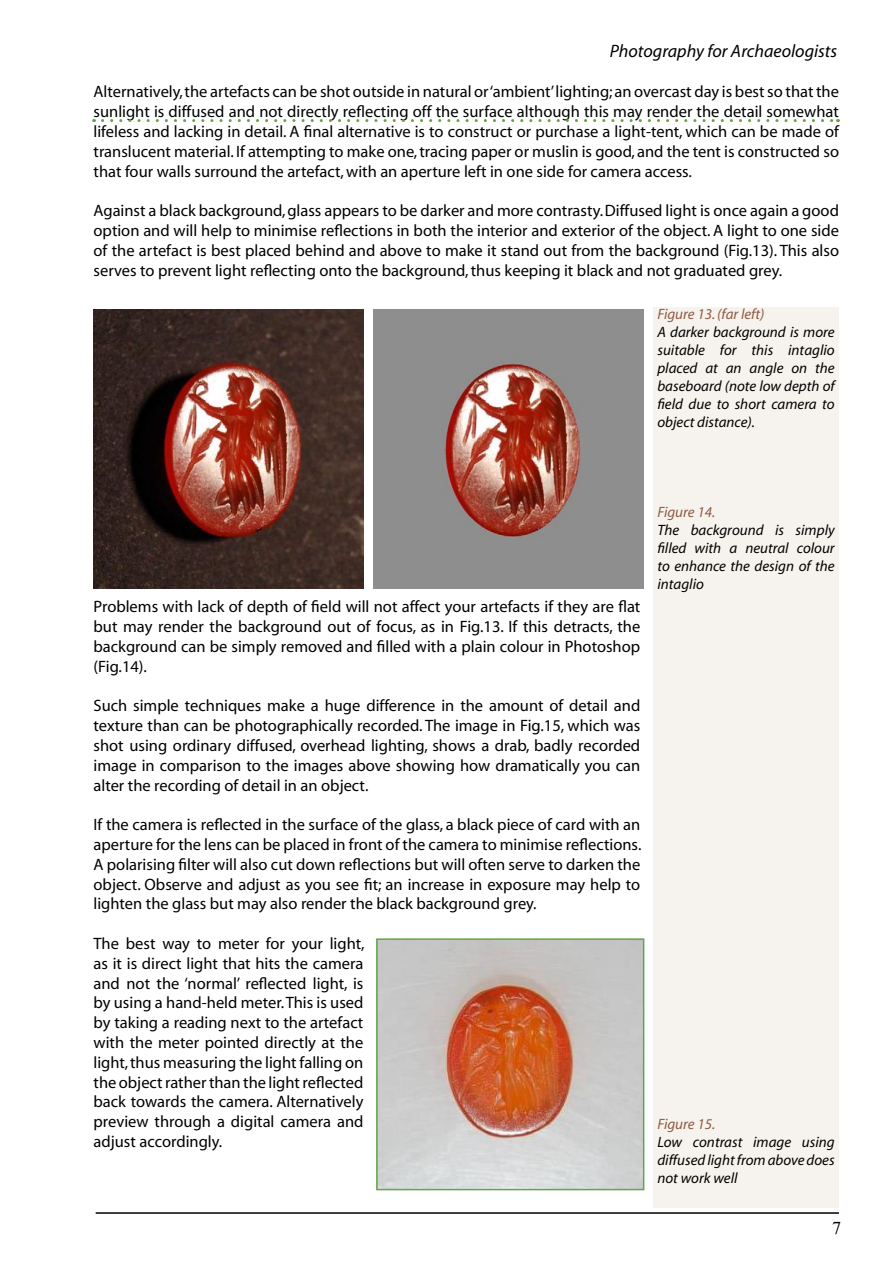
<style>
.page{position:relative;width:893px;height:1263px;background:#fff}
.page>*{position:absolute;margin:0;border:0;box-sizing:border-box;transform-origin:0 0}
.t1{font:italic 18px "Myriad";color:#000}
.t2{font:18px "Times New Roman";color:#000}
.t3{font:16.5px/19.8px "Myriad";color:#000;text-align:justify}
.t4{font:italic 15px/18px "Myriad";color:#000;text-align:justify}
.t5{font:italic 15px "Myriad";color:#8f5a43}
</style>
<div class="page">
<hr style="left:96px;top:1212px;width:743px;height:2px;background:#000">
<div style="left:653px;top:308px;width:186px;height:900px;background:#f6f3ee"></div>
<svg style="left:103px;top:119px;width:735px;height:3px"></svg>
<img style="left:379px;top:941px;width:262px;height:246px">
<div style="left:376px;top:938px;width:268px;height:252px;border:2px solid #5fa841"></div>
<img style="left:94px;top:309px;width:270px;height:279px">
<img style="left:373px;top:309px;width:271px;height:279px">
<p class="t1" style="left:610px;top:42px;width:229px">Photography for Archaeologists</p>
<p class="t3" style="left:94px;top:83px;width:747px">Alternatively, the artefacts can be shot outside in natural or ‘ambient’ lighting; an overcast day is best so that the sunlight is diffused and not directly reflecting off the surface although this may render the detail somewhat lifeless and lacking in detail. A final alternative is to construct or purchase a light-tent, which can be made of translucent material. If attempting to make one, tracing paper or muslin is good, and the tent is constructed so that four walls surround the artefact, with an aperture left in one side for camera access.</p>
<p class="t3" style="left:94px;top:202px;width:747px">Against a black background, glass appears to be darker and more contrasty. Diffused light is once again a good option and will help to minimise reflections in both the interior and exterior of the object. A light to one side of the artefact is best placed behind and above to make it stand out from the background (Fig.13). This also serves to prevent light reflecting onto the background, thus keeping it black and not graduated grey.</p>
<p class="t5" style="left:657px;top:306px;width:109px">Figure 13. (far left)</p>
<p class="t4" style="left:657px;top:323px;width:179px">A darker background is more suitable for this intaglio placed at an angle on the baseboard (note low depth of field due to short camera to object distance).</p>
<p class="t3" style="left:94px;top:598px;width:548px">Problems with lack of depth of field will not affect your artefacts if they are flat but may render the background out of focus, as in Fig.13. If this detracts, the background can be simply removed and filled with a plain colour in Photoshop (Fig.14).</p>
<p class="t3" style="left:94px;top:697px;width:548px">Such simple techniques make a huge difference in the amount of detail and texture than can be photographically recorded. The image in Fig.15, which was shot using ordinary diffused, overhead lighting, shows a drab, badly recorded image in comparison to the images above showing how dramatically you can alter the recording of detail in an object.</p>
<p class="t3" style="left:94px;top:815px;width:549px">If the camera is reflected in the surface of the glass, a black piece of card with an aperture for the lens can be placed in front of the camera to minimise reflections.<br>A polarising filter will also cut down reflections but will often serve to darken the object. Observe and adjust as you see fit; an increase in exposure may help to lighten the glass but may also render the black background grey.</p>
<p class="t3" style="left:94px;top:934px;width:272px">The best way to meter for your light, as it is direct light that hits the camera and not the ‘normal’ reflected light, is by using a hand-held meter. This is used by taking a reading next to the artefact with the meter pointed directly at the light, thus measuring the light falling on the object rather than the light reflected back towards the camera. Alternatively preview through a digital camera and adjust accordingly.</p>
<p class="t5" style="left:657px;top:504px;width:59px">Figure 14.</p>
<p class="t4" style="left:657px;top:521px;width:179px">The background is simply filled with a neutral colour to enhance the design of the intaglio</p>
<p class="t5" style="left:657px;top:1116px;width:59px">Figure 15.</p>
<p class="t4" style="left:657px;top:1133px;width:179px">Low contrast image using diffused light from above does not work well</p>
<p class="t2" style="left:832px;top:1216px;width:10px">7</p>
</div>
